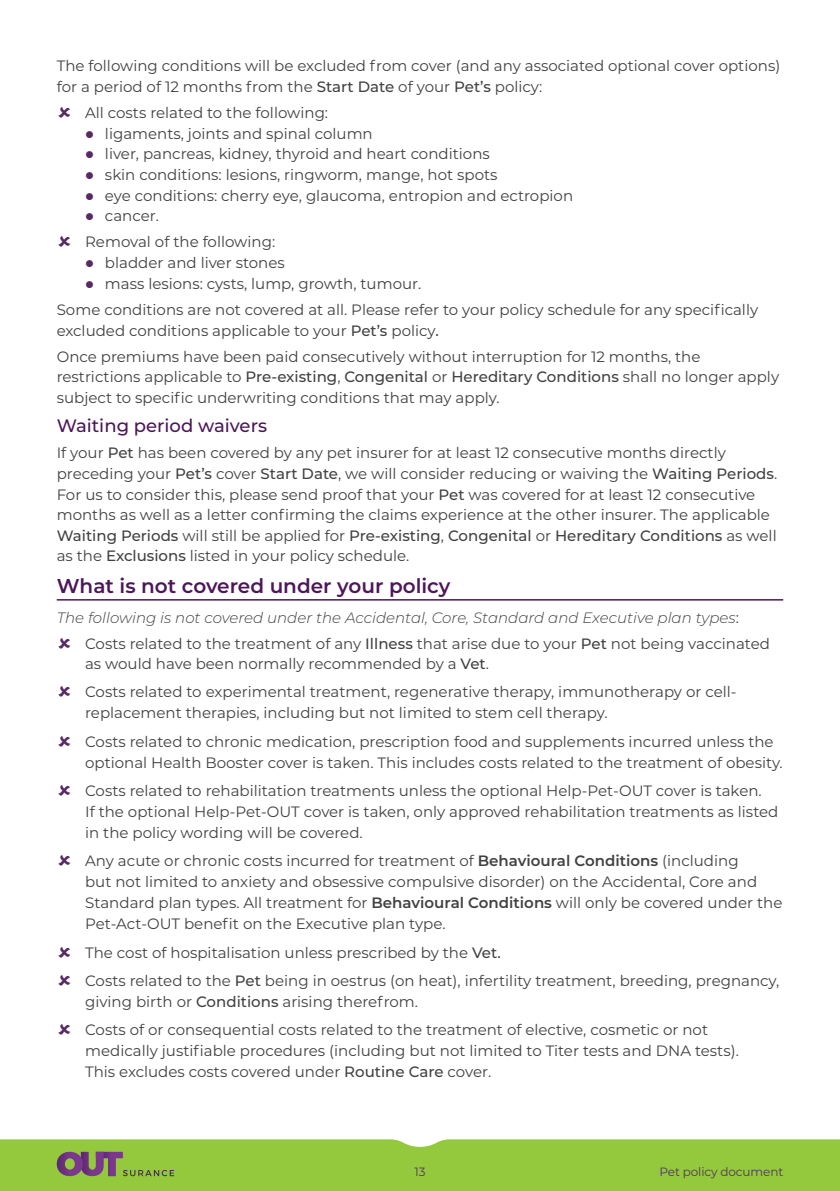
<style>
.page{position:relative;width:840px;height:1191px;background:#fff}
.page>*{position:absolute;margin:0;border:0;box-sizing:border-box;transform-origin:0 0}
.t1{font:600 20px "Montserrat";color:#4c1659}
.t2{font:500 18px "Montserrat";color:#4c1659}
.t3{font:15px/20.6px "Montserrat";color:#414042}
.t4{font:italic 300 15px/26.2px "Montserrat";color:#414042}
.t5{font:12px "Montserrat";letter-spacing:-.01em;color:#54335e}
.s1{font-weight:500}
.s2{font-weight:400;font-style:normal}
.s3{font-weight:500;font-style:normal}
.s4{font-weight:600}
</style>
<div class="page">
<div style="left:0;top:1139px;width:839px;height:52px;background:#95c93d"></div>
<svg style="left:57px;top:1151px;width:117px;height:25px;background:#858d58"></svg>
<hr style="left:57px;top:599px;width:725px;height:1px;background:#4c1659">
<p class="t3" style="left:57px;top:55px;width:724px">The following conditions will be excluded from cover (and any associated optional cover options) for a period of 12 months from the <span class="s1">Start Date</span> of your <span class="s1">Pet’s</span> policy:</p>
<p class="t3" style="left:105px;top:102px;width:469px;text-indent:-20px">All costs related to the following:<br>ligaments, joints and spinal column<br>liver, pancreas, kidney, thyroid and heart conditions<br>skin conditions: lesions, ringworm, mange, hot spots<br>eye conditions: cherry eye, glaucoma, entropion and ectropion cancer.</p>
<p class="t3" style="left:105px;top:231px;width:317px;text-indent:-20px">Removal of the following:<br>bladder and liver stones<br>mass lesions: cysts, lump, growth, tumour.</p>
<p class="t3" style="left:57px;top:299px;width:702px">Some conditions are not covered at all. Please refer to your policy schedule for any specifically excluded conditions applicable to your <span class="s1">Pet’s</span> policy<span class="s1">.</span></p>
<p class="t3" style="left:57px;top:346px;width:723px">Once premiums have been paid consecutively without interruption for 12 months, the restrictions applicable to <span class="s1">Pre-existing</span>, <span class="s1">Congenital</span> or <span class="s1">Hereditary Conditions</span> shall no longer apply subject to specific underwriting conditions that may apply.</p>
<p class="t2" style="left:57px;top:413px;width:212px">Waiting period waivers</p>
<p class="t3" style="left:57px;top:442px;width:721px">If your <span class="s1">Pet</span> has been covered by any pet insurer for at least 12 consecutive months directly preceding your <span class="s1">Pet’s</span> cover <span class="s1">Start Date</span>, we will consider reducing or waiving the <span class="s1">Waiting Periods</span>.<br>For us to consider this, please send proof that your <span class="s1">Pet</span> was covered for at least 12 consecutive months as well as a letter confirming the claims experience at the other insurer. The applicable <span class="s1">Waiting Periods</span> will still be applied for <span class="s1">Pre-existing</span>, <span class="s1">Congenital</span> or <span class="s1">Hereditary Conditions</span> as well as the <span class="s1">Exclusions</span> listed in your policy schedule.</p>
<h1 class="t1" style="left:57px;top:572px;width:395px">What is not covered under your policy</h1>
<p class="t4" style="left:85px;top:603px;width:686px;text-indent:-28px">The following is not covered under the Accidental, Core, Standard and Executive plan types<span class="s2">:<br>Costs related to the treatment of any</span> <span class="s3">Illness</span> <span class="s2">that arise due to your</span> <span class="s3">Pet</span> <span class="s2">not being vaccinated</span></p>
<p class="t3" style="left:85px;top:650px;width:652px;line-height:27.6px">as would have been normally recommended by a <span class="s1">Vet</span>.<br>Costs related to experimental treatment, regenerative therapy, immunotherapy or cell-</p>
<p class="t3" style="left:85px;top:697px;width:689px;line-height:29.6px">replacement therapies, including but not limited to stem cell therapy.<br>Costs related to chronic medication, prescription food and supplements incurred unless the</p>
<p class="t3" style="left:85px;top:748px;width:698px;line-height:28px">optional Health Booster cover is taken. This includes costs related to the treatment of obesity.<br>Costs related to rehabilitation treatments unless the optional Help-Pet-OUT cover is taken.</p>
<p class="t3" style="left:85px;top:801px;width:694px">If the optional Help-Pet-OUT cover is taken, only approved rehabilitation treatments as listed in the policy wording will be covered.</p>
<p class="t3" style="left:85px;top:850px;width:698px">Any acute or chronic costs incurred for treatment of <span class="s4">Behavioural Conditions</span> (including<br>but not limited to anxiety and obsessive compulsive disorder) on the Accidental, Core and Standard plan types. All treatment for <span class="s4">Behavioural Conditions</span> will only be covered under the Pet-Act-OUT benefit on the Executive plan type.</p>
<p class="t3" style="left:85px;top:937px;width:695px;line-height:28px">The cost of hospitalisation unless prescribed by the <span class="s1">Vet.<br></span>Costs related to the <span class="s1">Pet</span> being in oestrus (on heat), infertility treatment, breeding, pregnancy,</p>
<p class="t3" style="left:85px;top:986px;width:624px;line-height:28px">giving birth or <span class="s1">Conditions</span> arising therefrom.<br>Costs of or consequential costs related to the treatment of elective, cosmetic or not</p>
<p class="t3" style="left:85px;top:1039px;width:655px">medically justifiable procedures (including but not limited to Titer tests and DNA tests).<br>This excludes costs covered under <span class="s1">Routine Care</span> cover.</p>
<p class="t5" style="left:414px;top:1163px;width:12px">13</p>
<p class="t5" style="left:659px;top:1163px;width:125px">Pet policy document</p>
</div>
